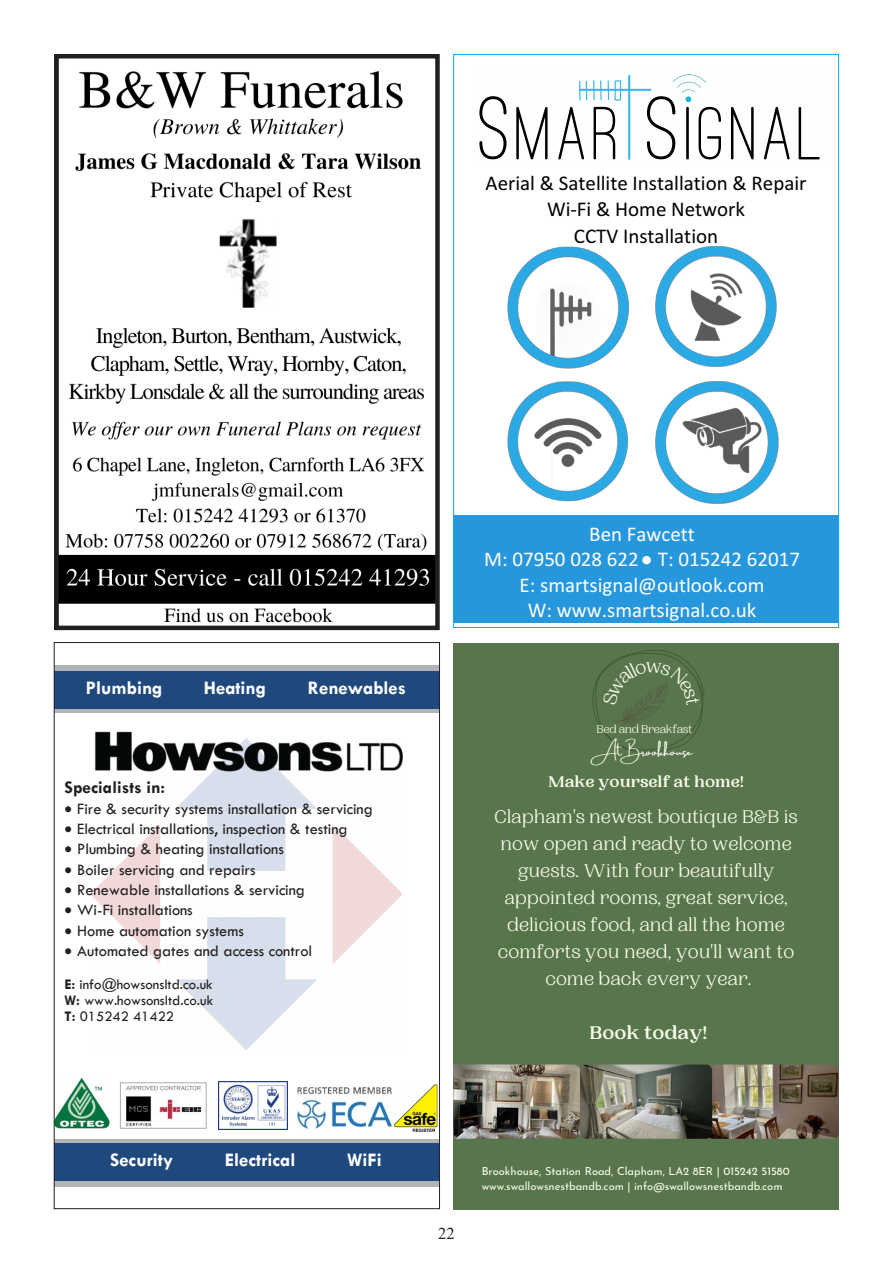
<style>
.page{position:relative;width:893px;height:1263px;background:#fff}
.page>*{position:absolute;margin:0;border:0;box-sizing:border-box;transform-origin:0 0}
.t1{font:500 77.85px "Ostrich Sans Rounded";letter-spacing:.06em;color:#000}
.t2{font:21px/25.5px "Calibri";color:#fff;text-align:center}
.t3{font:21px/26.2px "Calibri";color:#000;text-align:center}
.t4{font:700 19.35px "Tw Cen";color:#fff}
.t5{font:19.2px/26.8px "PP Woodland";color:#f9ffed;text-align:center}
.t6{font:700 19.2px "PP Woodland";color:#f9ffed}
.t7{font:700 17.85px "Tw Cen";color:#231f20}
.t8{font:16.5px "Tw Cen";color:#231f20}
.t9{font:16.5px "Times New Roman";color:#231f20}
.t10{font:700 16.2px "PP Woodland";color:#f9ffed}
.t11{font:14.85px/16.2px "Tw Cen";color:#231f20;text-align:justify}
.t12{font:12px "Amsterdam Three";letter-spacing:-.025em;color:#f9ffed}
.t13{font:11.85px "PP Woodland";letter-spacing:-.025em;color:#f9ffed}
.t14{font:11.1px/14.9px "Josefin Sans";color:#f9ffed}
.s1{font-size:93.6px}
.s2{font-weight:700}
</style>
<div class="page">
<img style="left:579px;top:74px;width:241px;height:86px">
<svg style="left:647px;top:96px;width:28px;height:63px"></svg>
<hr style="left:686px;top:107px;width:3px;height:52px;background:#000">
<svg style="left:799px;top:107px;width:21px;height:52px"></svg>
<img style="left:673px;top:74px;width:33px;height:27px">
<img style="left:508px;top:246px;width:121px;height:122px">
<img style="left:656px;top:246px;width:120px;height:121px">
<img style="left:508px;top:381px;width:119px;height:121px">
<img style="left:656px;top:381px;width:123px;height:123px">
<div style="left:674px;top:403px;width:90px;height:89px;background:#fff;border-radius:50%"></div>
<img style="left:682px;top:408px;width:80px;height:66px">
<div style="left:454px;top:515px;width:385px;height:108px;background:#2697dd"></div>
<div style="left:642px;top:556px;width:9px;height:8px;background:#fff;border-radius:50%"></div>
<svg style="left:56px;top:665px;width:382px;height:467px"></svg>
<div style="left:54px;top:666px;width:386px;height:47px;background:#b2b3b7"></div>
<div style="left:54px;top:1139px;width:386px;height:48px;background:#b2b3b7"></div>
<div style="left:54px;top:671px;width:386px;height:38px;background:#1f497d"></div>
<div style="left:54px;top:1144px;width:386px;height:37px;background:#1f497d"></div>
<img style="left:56px;top:1078px;width:56px;height:54px">
<img style="left:296px;top:1084px;width:98px;height:48px">
<img style="left:118px;top:1081px;width:90px;height:49px">
<img style="left:219px;top:1081px;width:68px;height:48px">
<div style="left:453px;top:643px;width:386px;height:566px;background:#59754d"></div>
<img style="left:453px;top:1064px;width:254px;height:75px">
<img style="left:707px;top:1064px;width:132px;height:75px">
<img style="left:59px;top:71px;width:376px;height:552px">
<div style="left:54px;top:54px;width:386px;height:576px;border:4px solid #231f20"></div>
<svg style="left:592px;top:650px;width:113px;height:103px"></svg>
<h1 class="t1" style="left:478px;top:87px;width:317px"><span class="s1">S</span>MAR GNA</h1>
<p class="t3" style="left:486px;top:170px;width:322px">Aerial &amp; Satellite Installation &amp; Repair<br>Wi-Fi &amp; Home Network<br>CCTV Installation</p>
<p class="t4" style="left:86px;top:676px;width:78px">Plumbing</p>
<p class="t4" style="left:204px;top:676px;width:64px">Heating</p>
<p class="t4" style="left:308px;top:676px;width:100px">Renewables</p>
<p class="t7" style="left:65px;top:777px;width:102px">Specialists in:</p>
<p class="t8" style="left:65px;top:799px;width:310px">• Fire &amp; security systems installation &amp; servicing</p>
<p class="t8" style="left:65px;top:819px;width:285px">• Electrical installations, inspection &amp; testing</p>
<p class="t8" style="left:65px;top:839px;width:221px">• Plumbing &amp; heating installations</p>
<p class="t8" style="left:65px;top:860px;width:192px">• Boiler servicing and repairs</p>
<p class="t8" style="left:65px;top:880px;width:242px">• Renewable installations &amp; servicing</p>
<p class="t8" style="left:65px;top:900px;width:130px">• Wi-Fi installations</p>
<p class="t8" style="left:65px;top:920px;width:181px">• Home automation systems</p>
<p class="t8" style="left:65px;top:941px;width:249px">• Automated gates and access control</p>
<p class="t11" style="left:65px;top:976px;width:150px"><span class="s2">E:</span> info@howsonsltd.co.uk <span class="s2">W:</span> www.howsonsltd.co.uk <span class="s2">T:</span> 015242 41422</p>
<p class="t2" style="left:484px;top:521px;width:317px">Ben Fawcett<br>M: 07950 028 622 T: 015242 62017<br>E: smartsignal@outlook.com<br>W: www.smartsignal.co.uk</p>
<p class="t13" style="left:597px;top:719px;width:97px">Bed and Breakfast</p>
<p class="t12" style="left:596px;top:745px;width:98px">At Brookhouse</p>
<p class="t10" style="left:549px;top:769px;width:196px">Make yourself at home!</p>
<p class="t5" style="left:494px;top:802px;width:305px">Clapham's newest boutique B&amp;B is now open and ready to welcome guests. With four beautifully appointed rooms, great service, delicious food, and all the home comforts you need, you'll want to come back every year.</p>
<p class="t6" style="left:590px;top:1017px;width:119px">Book today!</p>
<p class="t4" style="left:110px;top:1148px;width:64px">Security</p>
<p class="t4" style="left:225px;top:1148px;width:72px">Electrical</p>
<p class="t4" style="left:347px;top:1148px;width:36px">WiFi</p>
<p class="t9" style="left:438px;top:1222px;width:18px">22</p>
<p class="t14" style="left:482px;top:1162px;width:309px">Brookhouse, Station Road, Clapham, LA2 8ER | 015242 51580 www.swallowsnestbandb.com | info@swallowsnestbandb.com</p>
</div>
